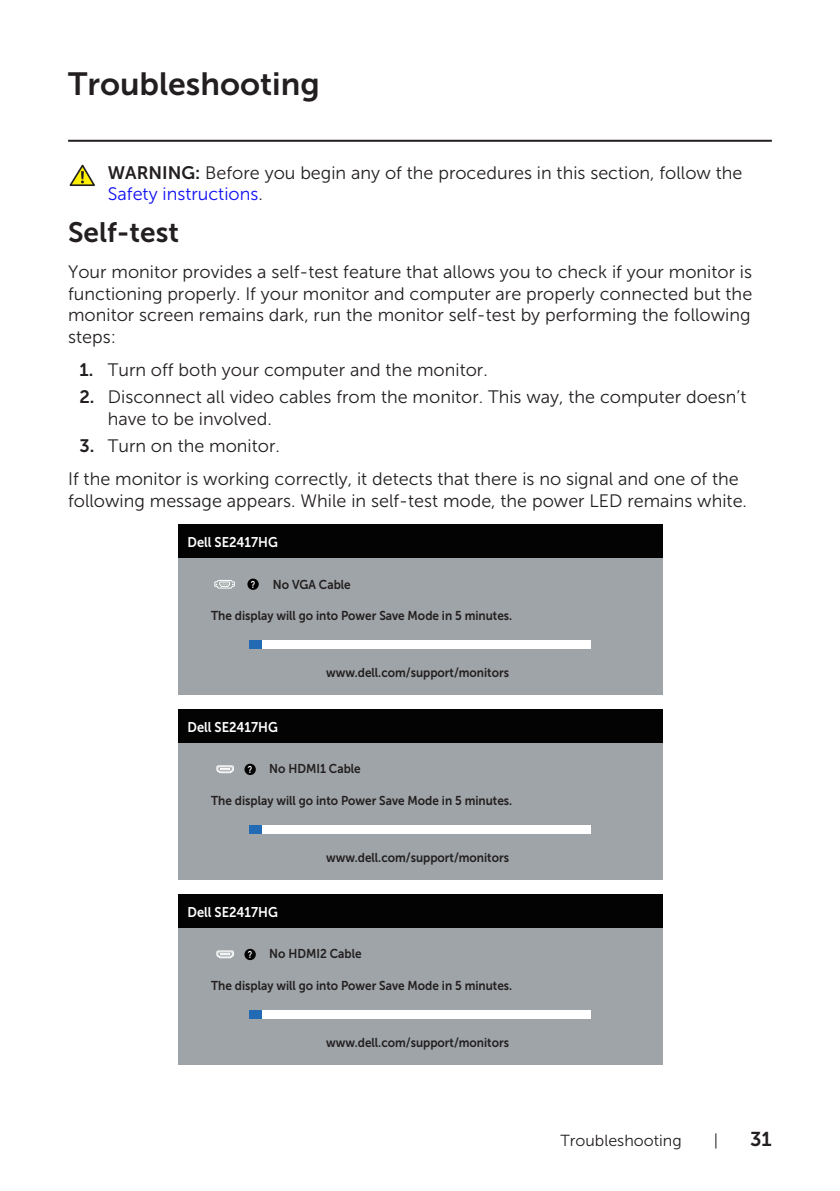
<style>
.page{position:relative;width:840px;height:1191px;background:#fff}
.page>*{position:absolute;margin:0;border:0;box-sizing:border-box;transform-origin:0 0}
.Head_1{font:32px "Museo Sans For Dell 700";color:#231f20}
.Head_2{font:28px "Museo Sans For Dell 700";color:#231f20}
.t1{font:20px "Museo Sans For Dell 700";color:#231f20}
.text{font:18px/21.6px "Museo Sans For Dell 300";color:#231f20}
.t2{font:16px "Museo Sans For Dell 300";color:#231f20}
.t3{font:14px "Museo Sans For Dell 700";color:#fff;scale:.92 1}
.t4{font:12.8px "Museo Sans For Dell 700";color:#231f20;scale:.92 1}
.t5{font:700 9.8px "Arial";color:#fff;scale:.73 1}
.s1{font-family:"Museo Sans For Dell 700"}
.s2{color:#1111f6}
</style>
<div class="page">
<hr style="left:68px;top:140px;width:703px;height:2px;background:#231f20">
<svg style="left:69px;top:164px;width:26px;height:22px"></svg>
<div style="left:177px;top:550px;width:485px;height:144px;background:#9ea4a7"></div>
<div style="left:178px;top:524px;width:484px;height:33px;background:#030303"></div>
<div style="left:249px;top:640px;width:341px;height:8px;background:#fff"></div>
<div style="left:249px;top:640px;width:12px;height:8px;background:#226ab4"></div>
<div style="left:247px;top:578px;width:11px;height:12px;background:#030303;border-radius:50%"></div>
<svg style="left:214px;top:580px;width:21px;height:9px"></svg>
<div style="left:177px;top:735px;width:485px;height:144px;background:#9ea4a7"></div>
<div style="left:178px;top:709px;width:484px;height:33px;background:#030303"></div>
<div style="left:249px;top:825px;width:341px;height:8px;background:#fff"></div>
<div style="left:249px;top:825px;width:12px;height:8px;background:#226ab4"></div>
<svg style="left:216px;top:765px;width:18px;height:8px"></svg>
<div style="left:244px;top:763px;width:12px;height:12px;background:#030303;border-radius:50%"></div>
<div style="left:177px;top:920px;width:485px;height:144px;background:#9ea4a7"></div>
<div style="left:178px;top:894px;width:484px;height:33px;background:#030303"></div>
<div style="left:249px;top:1010px;width:341px;height:8px;background:#fff"></div>
<div style="left:249px;top:1010px;width:12px;height:8px;background:#226ab4"></div>
<svg style="left:216px;top:950px;width:18px;height:8px"></svg>
<div style="left:244px;top:948px;width:12px;height:12px;background:#030303;border-radius:50%"></div>
<p class="Head_1" style="left:68px;top:66px;width:253px">Troubleshooting</p>
<p class="text" style="left:108px;top:162px;width:636px"><span class="s1">WARNING:</span> Before you begin any of the procedures in this section, follow the<br><span class="s2">Safety instructions</span>.</p>
<p class="Head_2" style="left:68px;top:216px;width:112px">Self-test</p>
<p class="text" style="left:68px;top:261px;width:685px;text-align:justify">Your monitor provides a self-test feature that allows you to check if your monitor is functioning properly. If your monitor and computer are properly connected but the monitor screen remains dark, run the monitor self-test by performing the following steps:</p>
<p class="text" style="left:79px;top:359px;width:409px"><span class="s1">1.</span> Turn off both your computer and the monitor.</p>
<p class="text" style="left:108px;top:386px;width:639px;text-indent:-28px"><span class="s1">2.</span> Disconnect all video cables from the monitor. This way, the computer doesn’t have to be involved.</p>
<p class="text" style="left:79px;top:435px;width:202px"><span class="s1">3.</span> Turn on the monitor.</p>
<p class="text" style="left:68px;top:468px;width:680px">If the monitor is working correctly, it detects that there is no signal and one of the following message appears. While in self-test mode, the power LED remains white.</p>
<p class="t3" style="left:187px;top:534px;width:100px">Dell SE2417HG</p>
<p class="t4" style="left:273px;top:577px;width:86px">No VGA Cable</p>
<p class="t4" style="left:211px;top:608px;width:328px">The display will go into Power Save Mode in 5 minutes.</p>
<p class="t5" style="left:250px;top:578px;width:7px">?</p>
<p class="t3" style="left:187px;top:719px;width:100px">Dell SE2417HG</p>
<p class="t4" style="left:326px;top:665px;width:200px">www.dell.com/support/monitors</p>
<p class="t5" style="left:247px;top:763px;width:7px">?</p>
<p class="t4" style="left:269px;top:761px;width:101px">No HDMI1 Cable</p>
<p class="t4" style="left:211px;top:793px;width:328px">The display will go into Power Save Mode in 5 minutes.</p>
<p class="t3" style="left:187px;top:904px;width:100px">Dell SE2417HG</p>
<p class="t4" style="left:326px;top:850px;width:200px">www.dell.com/support/monitors</p>
<p class="t5" style="left:247px;top:948px;width:7px">?</p>
<p class="t4" style="left:269px;top:946px;width:102px">No HDMI2 Cable</p>
<p class="t4" style="left:211px;top:978px;width:328px">The display will go into Power Save Mode in 5 minutes.</p>
<p class="t4" style="left:326px;top:1035px;width:200px">www.dell.com/support/monitors</p>
<p class="t2" style="left:560px;top:1131px;width:123px">Troubleshooting</p>
<p class="t2" style="left:713px;top:1131px;width:6px">|</p>
<p class="t1" style="left:749px;top:1127px;width:23px">31</p>
</div>
